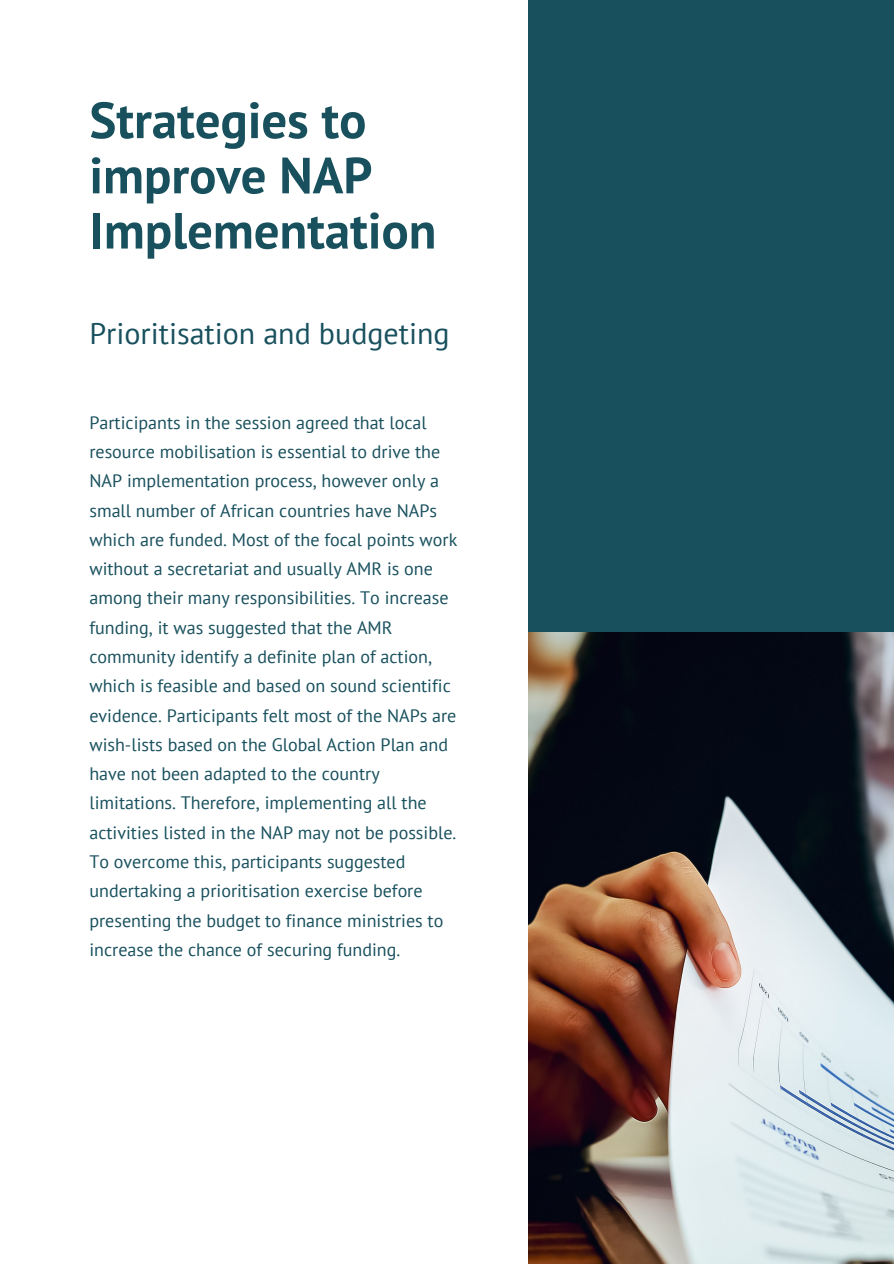
<style>
.page{position:relative;width:894px;height:1264px;background:#fff}
.page>*{position:absolute;margin:0;border:0;box-sizing:border-box;transform-origin:0 0}
.t1{font:700 50.7px/55.2px "PT Sans";color:#18505d}
.t2{font:30px "PT Sans";color:#18505d}
.t3{font:18px/29.2px "PT Sans";color:#18505d}
</style>
<div class="page">
<div style="left:528px;top:0;width:365px;height:1263px;background:#18505d"></div>
<img style="left:528px;top:632px;width:365px;height:631px">
<p class="t1" style="left:89px;top:92px;width:348px">Strategies to improve NAP<br>Implementation</p>
<p class="t2" style="left:89px;top:313px;width:361px">Prioritisation and budgeting</p>
<p class="t3" style="left:89px;top:407px;width:369px">Participants in the session agreed that local resource mobilisation is essential to drive the NAP implementation process, however only a small number of African countries have NAPs which are funded. Most of the focal points work without a secretariat and usually AMR is one among their many responsibilities. To increase funding, it was suggested that the AMR community identify a definite plan of action, which is feasible and based on sound scientific evidence. Participants felt most of the NAPs are wish-lists based on the Global Action Plan and have not been adapted to the country limitations. Therefore, implementing all the activities listed in the NAP may not be possible.<br>To overcome this, participants suggested undertaking a prioritisation exercise before presenting the budget to finance ministries to increase the chance of securing funding.</p>
</div>
